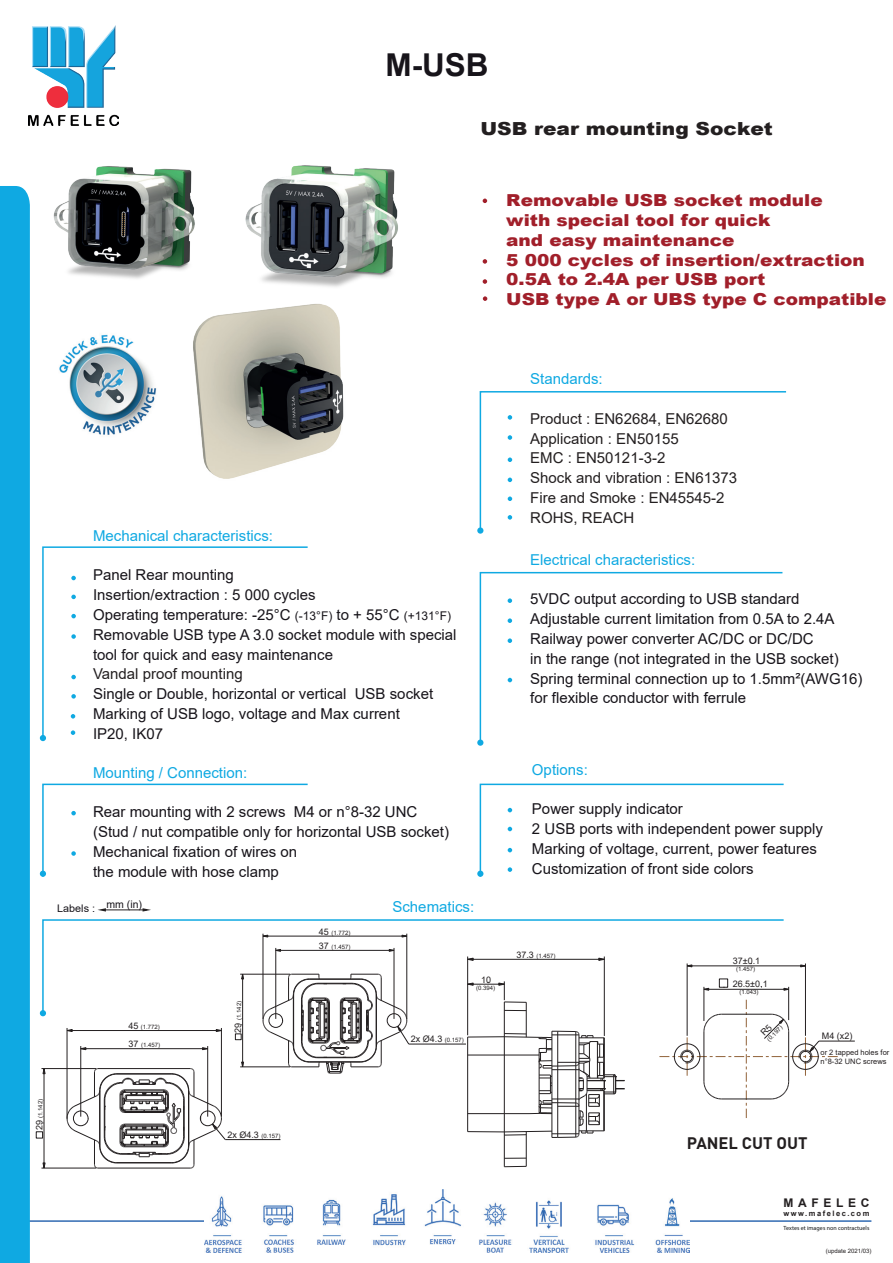
<style>
.page{position:relative;width:893px;height:1263px;background:#fff}
.page>*{position:absolute;margin:0;border:0;box-sizing:border-box;transform-origin:0 0}
.t1{font:700 31.5px "Arial";color:#17141a}
.t2{font:900 18px "Arial";color:#231f20;scale:1.12 1}
.t3{font:900 16.5px/19.8px "Arial";color:#a11f2a;scale:1.12 1}
.t4{font:700 16.5px "DIN Pro";color:#231f20}
.t5{font:15px/19.8px "Arial";color:#17141a}
.t6{font:15px/19.8px "Arial";color:#231f20}
.t7{font:15px "Arial";color:#0fa9e2}
.t8{font:700 12px "Arial";letter-spacing:.39em;color:#231f20}
.t9{font:10.5px "Arial";color:#17141a}
.t10{font:9px "Arial";color:#231f20}
.t11{font:7.5px/9px "Arial";color:#231f20}
.t12{font:700 7.5px "Arial";letter-spacing:.2em;color:#231f20}
.t13{font:6px "Arial";color:#231f20}
.t14{font:6px "Myriad";letter-spacing:.005em;color:#121516}
.s1{font-size:9px}
.s2{font-size:12px}
</style>
<div class="page">
<svg style="left:477px;top:739px;width:6px;height:7px"></svg>
<svg style="left:477px;top:527px;width:6px;height:7px"></svg>
<svg style="left:479px;top:571px;width:304px;height:173px"></svg>
<svg style="left:41px;top:546px;width:267px;height:195px"></svg>
<svg style="left:483px;top:199px;width:4px;height:4px"></svg>
<svg style="left:508px;top:678px;width:4px;height:4px"></svg>
<svg style="left:71px;top:675px;width:5px;height:4px"></svg>
<svg style="left:71px;top:714px;width:4px;height:4px"></svg>
<hr style="left:22px;top:1220px;width:204px;height:2px;background:#306ab2">
<hr style="left:667px;top:1220px;width:204px;height:2px;background:#306ab2">
<img style="left:204px;top:1190px;width:485px;height:62px">
<svg style="left:41px;top:783px;width:267px;height:94px"></svg>
<svg style="left:42px;top:919px;width:743px;height:95px"></svg>
<svg style="left:40px;top:1010px;width:6px;height:6px"></svg>
<svg style="left:483px;top:279px;width:4px;height:5px"></svg>
<svg style="left:483px;top:259px;width:4px;height:5px"></svg>
<svg style="left:143px;top:908px;width:8px;height:3px"></svg>
<svg style="left:98px;top:908px;width:8px;height:3px"></svg>
<hr style="left:104px;top:910px;width:43px;height:1px;background:#231f20">
<svg style="left:479px;top:391px;width:308px;height:141px"></svg>
<svg style="left:479px;top:783px;width:305px;height:94px"></svg>
<svg style="left:71px;top:694px;width:5px;height:5px"></svg>
<div style="left:36px;top:1131px;width:7px;height:7px;border:1px solid #231f20"></div>
<hr style="left:44px;top:1068px;width:1px;height:100px;background:#231f20">
<hr style="left:67px;top:1028px;width:1px;height:91px;background:#231f20">
<hr style="left:81px;top:1046px;width:1px;height:71px;background:#231f20">
<hr style="left:41px;top:1168px;width:55px;height:1px;background:#231f20">
<hr style="left:225px;top:1139px;width:55px;height:1px;background:#231f20">
<hr style="left:41px;top:1068px;width:55px;height:1px;background:#231f20">
<hr style="left:207px;top:1046px;width:1px;height:71px;background:#231f20">
<hr style="left:81px;top:1048px;width:127px;height:1px;background:#231f20">
<hr style="left:221px;top:1028px;width:1px;height:89px;background:#231f20">
<hr style="left:67px;top:1030px;width:154px;height:1px;background:#231f20">
<svg style="left:67px;top:1068px;width:159px;height:101px"></svg>
<svg style="left:235px;top:1034px;width:6px;height:6px"></svg>
<hr style="left:242px;top:974px;width:1px;height:93px;background:#231f20">
<hr style="left:263px;top:934px;width:1px;height:85px;background:#231f20">
<hr style="left:275px;top:948px;width:1px;height:71px;background:#231f20">
<hr style="left:240px;top:1066px;width:50px;height:1px;background:#231f20">
<hr style="left:409px;top:1044px;width:57px;height:1px;background:#231f20">
<hr style="left:240px;top:974px;width:50px;height:1px;background:#231f20">
<hr style="left:394px;top:948px;width:1px;height:71px;background:#231f20">
<hr style="left:407px;top:934px;width:1px;height:85px;background:#231f20">
<hr style="left:276px;top:950px;width:118px;height:1px;background:#231f20">
<hr style="left:263px;top:936px;width:144px;height:1px;background:#231f20">
<svg style="left:263px;top:974px;width:146px;height:100px"></svg>
<svg style="left:468px;top:982px;width:5px;height:4px"></svg>
<svg style="left:598px;top:958px;width:6px;height:3px"></svg>
<svg style="left:505px;top:1010px;width:21px;height:1px"></svg>
<hr style="left:468px;top:1055px;width:71px;height:1px;background:#231f20">
<hr style="left:468px;top:1113px;width:36px;height:1px;background:#231f20">
<svg style="left:505px;top:1158px;width:21px;height:1px"></svg>
<hr style="left:468px;top:959px;width:136px;height:1px;background:#231f20">
<hr style="left:468px;top:984px;width:36px;height:1px;background:#231f20">
<hr style="left:467px;top:956px;width:1px;height:79px;background:#231f20">
<hr style="left:604px;top:956px;width:1px;height:80px;background:#231f20">
<svg style="left:498px;top:981px;width:28px;height:22px"></svg>
<hr style="left:467px;top:1037px;width:1px;height:94px;background:#231f20">
<hr style="left:468px;top:1036px;width:36px;height:1px;background:#231f20">
<hr style="left:504px;top:1002px;width:1px;height:165px;background:#231f20">
<hr style="left:526px;top:1002px;width:1px;height:35px;background:#231f20">
<hr style="left:526px;top:1131px;width:1px;height:35px;background:#231f20">
<hr style="left:468px;top:1131px;width:36px;height:1px;background:#231f20">
<svg style="left:504px;top:1166px;width:22px;height:1px"></svg>
<svg style="left:504px;top:1031px;width:121px;height:107px"></svg>
<div style="left:719px;top:979px;width:9px;height:8px;border:1px solid #231f20"></div>
<hr style="left:687px;top:963px;width:1px;height:73px;background:#231f20">
<hr style="left:704px;top:987px;width:1px;height:34px;background:#231f20">
<hr style="left:819px;top:1041px;width:36px;height:1px;background:#231f20">
<hr style="left:788px;top:987px;width:1px;height:33px;background:#231f20">
<hr style="left:805px;top:963px;width:1px;height:73px;background:#231f20">
<hr style="left:704px;top:989px;width:85px;height:1px;background:#231f20">
<hr style="left:687px;top:965px;width:118px;height:1px;background:#231f20">
<img style="left:29px;top:25px;width:90px;height:101px">
<div style="left:0;top:186px;width:30px;height:1077px;background:#0fa9e2"></div>
<svg style="left:483px;top:296px;width:4px;height:5px"></svg>
<svg style="left:71px;top:730px;width:4px;height:5px"></svg>
<img style="left:53px;top:166px;width:142px;height:113px">
<img style="left:245px;top:165px;width:153px;height:122px">
<img style="left:193px;top:304px;width:151px;height:175px">
<img style="left:59px;top:334px;width:98px;height:101px">
<svg style="left:659px;top:1000px;width:179px;height:118px"></svg>
<h1 class="t1" style="left:385px;top:42px;width:105px">M-USB</h1>
<p class="t2" style="left:480px;top:115px;width:263px">USB rear mounting Socket</p>
<p class="t3" style="left:506px;top:190px;width:341px">Removable USB socket module<br>with special tool for quick<br>and easy maintenance<br>5 000 cycles of insertion/extraction<br>0.5A to 2.4A per USB port<br>USB type A or UBS type C compatible</p>
<p class="t13" style="left:36px;top:1130px;width:33px;rotate:-90deg"><span class="s1">29</span> (1.142)</p>
<p class="t7" style="left:93px;top:525px;width:182px">Mechanical characteristics:</p>
<p class="t5" style="left:93px;top:565px;width:365px">Panel Rear mounting<br>Insertion/extraction : 5 000 cycles<br>Operating temperature: -25°C <span class="s2">(-13°F)</span> to + 55°C <span class="s2">(+131°F)<br></span>Removable USB type A 3.0 socket module with special tool for quick and easy maintenance</p>
<p class="t6" style="left:93px;top:664px;width:151px">Vandal proof mounting</p>
<p class="t5" style="left:93px;top:684px;width:342px">Single or Double, horizontal or vertical USB socket<br>Marking of USB logo, voltage and Max current<br>IP20, IK07</p>
<p class="t7" style="left:93px;top:762px;width:156px">Mounting / Connection:</p>
<p class="t5" style="left:93px;top:802px;width:357px">Rear mounting with 2 screws M4 or n°8-32 UNC (Stud / nut compatible only for horizontal USB socket)<br>Mechanical fixation of wires on<br>the module with hose clamp</p>
<p class="t9" style="left:57px;top:901px;width:39px">Labels :</p>
<p class="t9" style="left:107px;top:897px;width:37px">mm (in)</p>
<p class="t13" style="left:319px;top:928px;width:33px"><span class="s1">45</span> (1.772)</p>
<p class="t13" style="left:319px;top:942px;width:33px"><span class="s1">37</span> (1.457)</p>
<p class="t7" style="left:392px;top:897px;width:83px">Schematics:</p>
<p class="t10" style="left:481px;top:974px;width:12px">10</p>
<p class="t13" style="left:476px;top:984px;width:21px">(0.394)</p>
<p class="t7" style="left:530px;top:369px;width:74px">Standards:</p>
<p class="t6" style="left:530px;top:409px;width:208px">Product : EN62684, EN62680<br>Application : EN50155<br>EMC : EN50121-3-2<br>Shock and vibration : EN61373<br>Fire and Smoke : EN45545-2<br>ROHS, REACH</p>
<p class="t7" style="left:530px;top:549px;width:167px">Electrical characteristics:</p>
<p class="t5" style="left:530px;top:589px;width:334px">5VDC output according to USB standard Adjustable current limitation from 0.5A to 2.4A Railway power converter AC/DC or DC/DC<br>in the range (not integrated in the USB socket)<br>Spring terminal connection up to 1.5mm²(AWG16) for flexible conductor with ferrule</p>
<p class="t7" style="left:532px;top:759px;width:57px">Options:</p>
<p class="t5" style="left:532px;top:799px;width:292px">Power supply indicator<br>2 USB ports with independent power supply Marking of voltage, current, power features Customization of front side colors</p>
<p class="t13" style="left:516px;top:951px;width:41px"><span class="s1">37.3</span> (1.457)</p>
<p class="t10" style="left:733px;top:955px;width:29px">37±0.1</p>
<p class="t13" style="left:736px;top:965px;width:21px">(1.457)</p>
<p class="t10" style="left:733px;top:978px;width:36px">26.5±0.1</p>
<p class="t13" style="left:739px;top:988px;width:21px">(1.043)</p>
<p class="t13" style="left:128px;top:1023px;width:33px"><span class="s1">45</span> (1.772)</p>
<p class="t13" style="left:129px;top:1041px;width:33px"><span class="s1">37</span> (1.457)</p>
<p class="t13" style="left:235px;top:1032px;width:33px;rotate:-90deg"><span class="s1">29</span> (1.142)</p>
<p class="t13" style="left:227px;top:1131px;width:55px"><span class="s1">2x Ø4.3</span> (0.157)</p>
<p class="t13" style="left:411px;top:1036px;width:55px"><span class="s1">2x Ø4.3</span> (0.157)</p>
<p class="t13" style="left:765px;top:1037px;width:21px;rotate:-45deg">(0.197)</p>
<p class="t10" style="left:822px;top:1029px;width:32px">M4 (x2)</p>
<p class="t11" style="left:820px;top:1047px;width:70px">or 2 tapped holes for n°8-32 UNC screws</p>
<p class="t4" style="left:687px;top:1129px;width:122px">PANEL CUT OUT</p>
<p class="t8" style="left:783px;top:1194px;width:87px">MAFELEC</p>
<p class="t12" style="left:783px;top:1208px;width:87px">www.mafelec.com</p>
<p class="t14" style="left:783px;top:1224px;width:87px">Textes et images non contractuels</p>
<p class="t13" style="left:826px;top:1247px;width:47px">(update 2021/03)</p>
</div>
